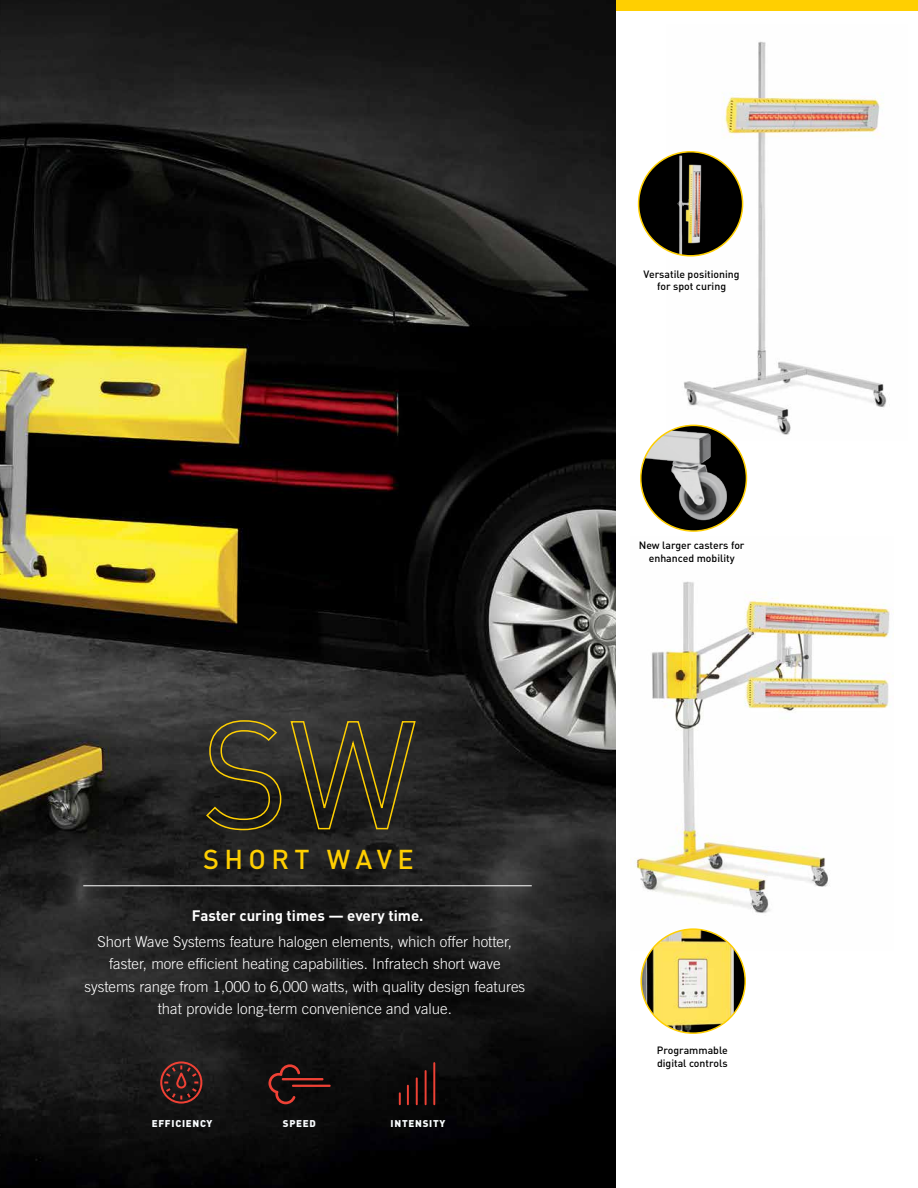
<style>
.page{position:relative;width:918px;height:1188px;background:#fff}
.page>*{position:absolute;margin:0;border:0;box-sizing:border-box;transform-origin:0 0}
.t1{font:500 27px "DIN";letter-spacing:.2em;color:#ffcf01}
.t2{font:300 15px/22.5px "Trade Gothic";color:#fff;text-align:center}
.t3{font:700 15px "DIN";color:#fff}
.t4{font:500 10.5px/12.6px "DIN";color:#000;text-align:center}
.t5{font:900 9.75px "DIN";letter-spacing:.075em;color:#fafdff}
</style>
<div class="page">
<div style="left:611px;top:0;width:307px;height:11px;background:#ffcf01"></div>
<img style="left:666px;top:41px;width:221px;height:399px">
<img style="left:634px;top:581px;width:256px;height:369px">
<img style="left:641px;top:929px;width:104px;height:104px;border-radius:52px">
<div style="left:640px;top:928px;width:106px;height:106px;border:2px solid #ffcf01;border-radius:50%"></div>
<img style="left:639px;top:152px;width:104px;height:104px;border-radius:52px">
<div style="left:638px;top:151px;width:105px;height:106px;border:2px solid #ffcf01;border-radius:50%"></div>
<img style="left:641px;top:425px;width:105px;height:106px;border-radius:53px">
<div style="left:640px;top:425px;width:107px;height:107px;border:2px solid #ffcf01;border-radius:50%"></div>
<img style="left:0;top:0;width:616px;height:1188px">
<svg style="left:205px;top:719px;width:77px;height:112px;background:#3a3624"></svg>
<svg style="left:290px;top:720px;width:127px;height:110px;background:#383422"></svg>
<hr style="left:83px;top:885px;width:449px;height:1px;background:#fff">
<svg style="left:399px;top:1093px;width:2px;height:11px"></svg>
<hr style="left:416px;top:1078px;width:2px;height:26px;background:#ef4135">
<hr style="left:425px;top:1071px;width:2px;height:33px;background:#ef4135">
<hr style="left:433px;top:1063px;width:2px;height:41px;background:#ef4135">
<svg style="left:407px;top:1086px;width:2px;height:18px"></svg>
<svg style="left:159px;top:1060px;width:44px;height:45px;background:#44221f"></svg>
<div style="left:176px;top:1072px;width:10px;height:17px;border:2px solid #ef4135;border-radius:4px"></div>
<svg style="left:268px;top:1064px;width:63px;height:40px;background:#301412"></svg>
<h1 class="t1" style="left:203px;top:842px;width:212px">SHORT WAVE</h1>
<p class="t3" style="left:192px;top:906px;width:233px">Faster curing times — every time.</p>
<p class="t2" style="left:84px;top:930px;width:442px">Short Wave Systems feature halogen elements, which offer hotter, faster, more efficient heating capabilities. Infratech short wave systems range from 1,000 to 6,000 watts, with quality design features that provide long-term convenience and value.</p>
<p class="t5" style="left:152px;top:1117px;width:62px">EFFICIENCY</p>
<p class="t5" style="left:283px;top:1117px;width:35px">SPEED</p>
<p class="t5" style="left:391px;top:1117px;width:56px">INTENSITY</p>
<p class="t4" style="left:644px;top:267px;width:97px">Versatile positioning for spot curing</p>
<p class="t4" style="left:639px;top:539px;width:107px">New larger casters for enhanced mobility</p>
<p class="t4" style="left:657px;top:1044px;width:72px;text-align:left">Programmable digital controls</p>
</div>
